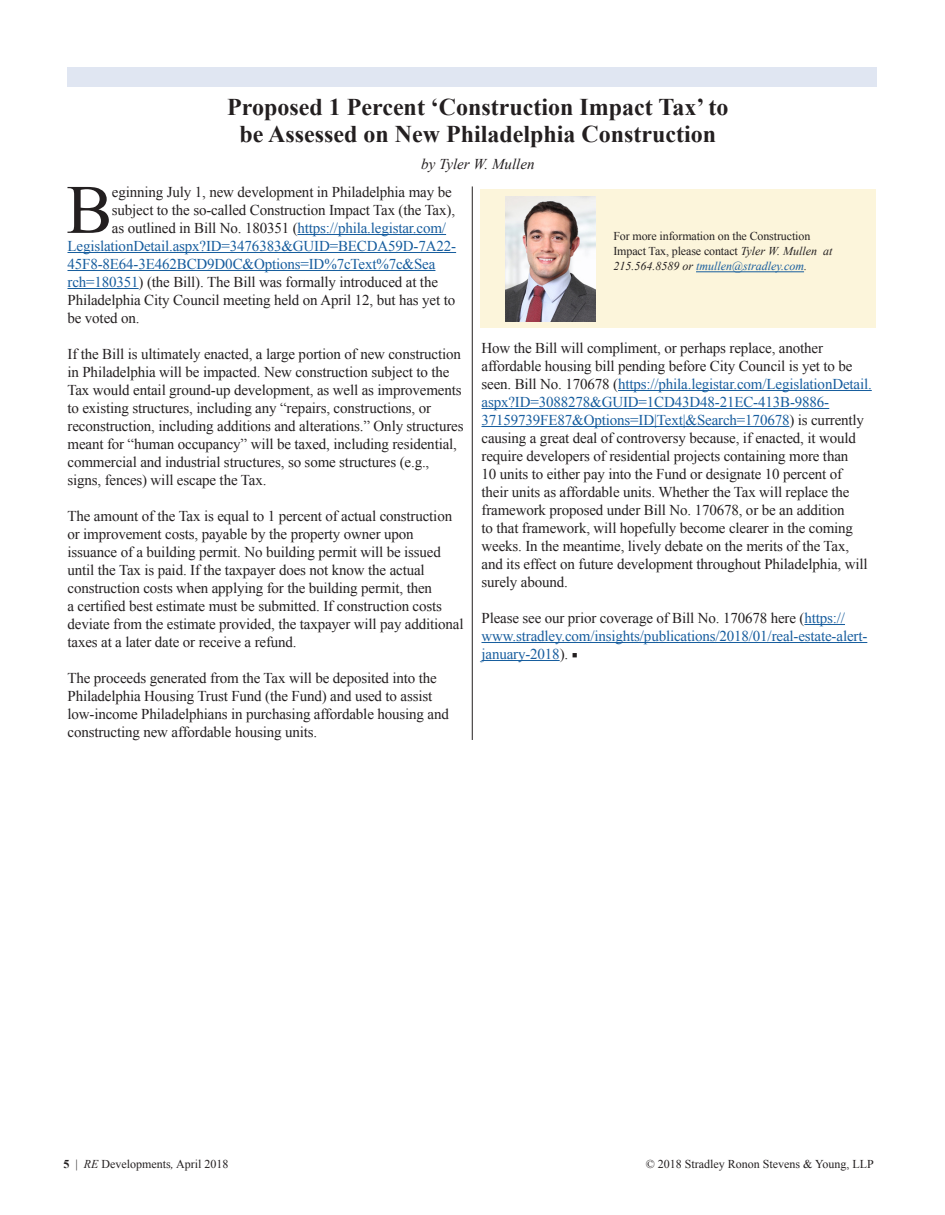
<style>
.page{position:relative;width:945px;height:1215px;background:#fff}
.page>*{position:absolute;margin:0;border:0;box-sizing:border-box;transform-origin:0 0}
.t1{font:69.3px "Times New Roman";color:#231f20}
.t2{font:700 24px/27px "Times New Roman";color:#231f20;text-align:center}
.t3{font:15px/18px "Times New Roman";letter-spacing:-.01em;color:#231f20}
.t4{font:15px/18px "Times New Roman";letter-spacing:-.01em;color:#175d9e}
.t5{font:italic 15px "Times New Roman";color:#231f20}
.t6{font:12px/15px "Times New Roman";letter-spacing:-.01em;color:#231f20}
.s1{color:#231f20}
.s2{color:#175d9e}
.s3{font-style:italic}
.s4{font-style:italic;color:#175d9e}
.s5{font-family:"Minion Pro";font-weight:600;color:#231f20}
.s6{font-weight:700}
</style>
<div class="page">
<div style="left:68px;top:68px;width:810px;height:19px;background:#e0e6f2"></div>
<hr style="left:298px;top:234px;width:148px;height:1px;background:#175d9e">
<hr style="left:68px;top:252px;width:388px;height:1px;background:#175d9e">
<hr style="left:68px;top:270px;width:367px;height:1px;background:#175d9e">
<hr style="left:68px;top:288px;width:71px;height:1px;background:#175d9e">
<hr style="left:618px;top:390px;width:254px;height:1px;background:#175d9e">
<hr style="left:482px;top:408px;width:347px;height:1px;background:#175d9e">
<hr style="left:482px;top:426px;width:307px;height:1px;background:#175d9e">
<hr style="left:804px;top:624px;width:41px;height:1px;background:#175d9e">
<hr style="left:482px;top:642px;width:385px;height:1px;background:#175d9e">
<hr style="left:482px;top:660px;width:78px;height:1px;background:#175d9e">
<hr style="left:472px;top:186px;width:1px;height:554px;background:#231f20">
<div style="left:480px;top:190px;width:396px;height:138px;background:#fcf5db"></div>
<hr style="left:696px;top:272px;width:108px;height:1px;background:#175d9e">
<img style="left:506px;top:196px;width:90px;height:126px">
<p class="t2" style="left:227px;top:93px;width:503px">Proposed 1 Percent ‘Construction Impact Tax’ to be Assessed on New Philadelphia Construction</p>
<p class="t5" style="left:421px;top:154px;width:115px">by Tyler W. Mullen</p>
<p class="t1" style="left:66px;top:163px;width:48px">B</p>
<p class="t3" style="left:112px;top:183px;width:341px">eginning July 1, new development in Philadelphia may be</p>
<p class="t3" style="left:112px;top:201px;width:345px">subject to the so-called Construction Impact Tax (the Tax),</p>
<p class="t4" style="left:112px;top:219px;width:336px"><span class="s1">as outlined in Bill No. 180351 (</span>https://phila.legistar.com/</p>
<p class="t4" style="left:68px;top:237px;width:390px">LegislationDetail.aspx?ID=3476383&amp;GUID=BECDA59D-7A22-</p>
<p class="t4" style="left:68px;top:255px;width:369px">45F8-8E64-3E462BCD9D0C&amp;Options=ID%7cText%7c&amp;Sea</p>
<p class="t3" style="left:68px;top:273px;width:372px"><span class="s2">rch=180351</span>) (the Bill). The Bill was formally introduced at the</p>
<p class="t3" style="left:68px;top:291px;width:389px">Philadelphia City Council meeting held on April 12, but has yet to</p>
<p class="t3" style="left:68px;top:309px;width:74px">be voted on.</p>
<p class="t3" style="left:68px;top:345px;width:398px">If the Bill is ultimately enacted, a large portion of new construction in Philadelphia will be impacted. New construction subject to the Tax would entail ground-up development, as well as improvements to existing structures, including any “repairs, constructions, or reconstruction, including additions and alterations.” Only structures meant for “human occupancy” will be taxed, including residential, commercial and industrial structures, so some structures (e.g., signs, fences) will escape the Tax.</p>
<p class="t3" style="left:68px;top:507px;width:398px">The amount of the Tax is equal to 1 percent of actual construction or improvement costs, payable by the property owner upon issuance of a building permit. No building permit will be issued until the Tax is paid. If the taxpayer does not know the actual construction costs when applying for the building permit, then<br>a certified best estimate must be submitted. If construction costs deviate from the estimate provided, the taxpayer will pay additional taxes at a later date or receive a refund.</p>
<p class="t3" style="left:68px;top:669px;width:383px">The proceeds generated from the Tax will be deposited into the Philadelphia Housing Trust Fund (the Fund) and used to assist low-income Philadelphians in purchasing affordable housing and constructing new affordable housing units.</p>
<p class="t6" style="left:613px;top:229px;width:220px">For more information on the Construction<br>Impact Tax, please contact <span class="s3">Tyler W. Mullen at<br>215.564.8589 or</span> <span class="s4">tmullen@stradley.com</span><span class="s3">.</span></p>
<p class="t3" style="left:482px;top:339px;width:392px">How the Bill will compliment, or perhaps replace, another affordable housing bill pending before City Council is yet to be seen. Bill No. 170678 (<span class="s2">https://phila.legistar.com/LegislationDetail. aspx?ID=3088278&amp;GUID=1CD43D48-21EC-413B-9886- 37159739FE87&amp;Options=ID|Text|&amp;Search=170678</span>) is currently causing a great deal of controversy because, if enacted, it would require developers of residential projects containing more than<br>10 units to either pay into the Fund or designate 10 percent of their units as affordable units. Whether the Tax will replace the framework proposed under Bill No. 170678, or be an addition<br>to that framework, will hopefully become clearer in the coming weeks. In the meantime, lively debate on the merits of the Tax, and its effect on future development throughout Philadelphia, will surely abound.</p>
<p class="t4" style="left:482px;top:609px;width:387px"><span class="s1">Please see our prior coverage of Bill No. 170678 here (</span>https:// www.stradley.com/insights/publications/2018/01/real-estate-alert&shy;january-2018<span class="s1">).</span> <span class="s5">■</span></p>
<p class="t6" style="left:64px;top:1156px;width:167px"><span class="s6">5</span> | <span class="s3">RE</span> Developments<span class="s3">,</span> April 2018</p>
<p class="t6" style="left:646px;top:1156px;width:230px">© 2018 Stradley Ronon Stevens &amp; Young, LLP</p>
</div>
